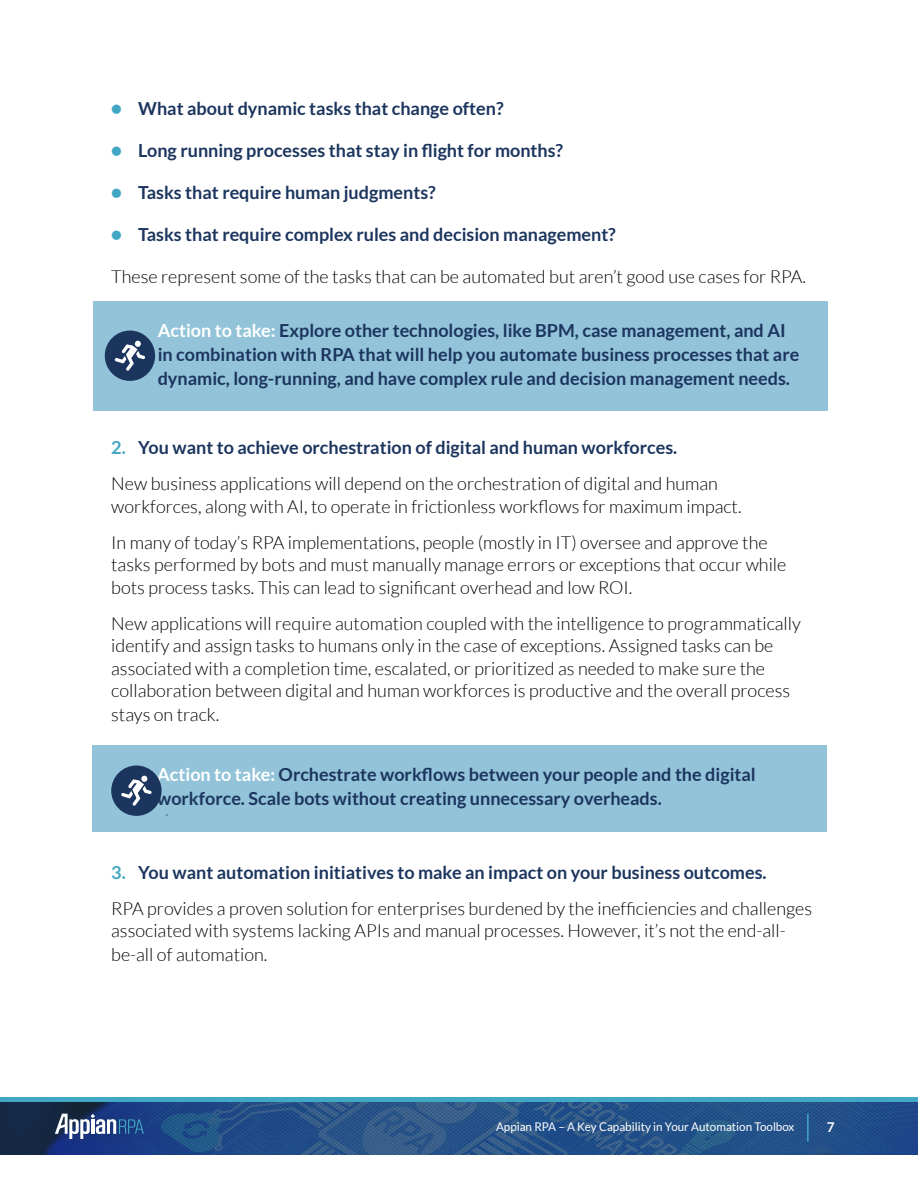
<style>
.page{position:relative;width:918px;height:1188px;background:#fff}
.page>*{position:absolute;margin:0;border:0;box-sizing:border-box;transform-origin:0 0}
.t1{font:300 18px/22.8px "Lato";color:#000}
.t2{font:700 18px/24px "Lato";color:#1c355e}
.t3{font:700 13.5px "Lato";color:#fff}
.t4{font:12px "Lato";color:#fff}
.s1{font-weight:800;color:#42a7c5}
.s2{color:#fff}
.s3{font-weight:700;color:#42a7c5}
.s4{font-weight:700;color:#1c355e}
</style>
<div class="page">
<img style="left:0;top:1102px;width:918px;height:53px">
<div style="left:0;top:1097px;width:918px;height:5px;background:#42a7c5"></div>
<hr style="left:807px;top:1114px;width:2px;height:28px;background:#42a7c5">
<div style="left:45px;top:1102px;width:109px;height:48px;background:#1c355e;opacity:.75"></div>
<svg style="left:55px;top:1114px;width:89px;height:25px"></svg>
<div style="left:93px;top:301px;width:734px;height:109px;background:#92c3d8"></div>
<div style="left:92px;top:745px;width:735px;height:86px;background:#92c3d8"></div>
<div style="left:111px;top:766px;width:51px;height:50px;background:#1c355e;border-radius:50%"></div>
<svg style="left:121px;top:776px;width:31px;height:30px"></svg>
<div style="left:105px;top:331px;width:50px;height:50px;background:#1c355e;border-radius:50%"></div>
<svg style="left:115px;top:341px;width:30px;height:30px"></svg>
<p class="t2" style="left:111px;top:96px;width:394px"><span class="s1">●</span> What about dynamic tasks that change often?</p>
<p class="t2" style="left:111px;top:138px;width:453px"><span class="s1">●</span> Long running processes that stay in flight for months?</p>
<p class="t2" style="left:111px;top:180px;width:326px"><span class="s1">●</span> Tasks that require human judgments?</p>
<p class="t2" style="left:111px;top:222px;width:506px"><span class="s1">●</span> Tasks that require complex rules and decision management?</p>
<p class="t1" style="left:111px;top:265px;width:696px">These represent some of the tasks that can be automated but aren’t good use cases for RPA.</p>
<p class="t2" style="left:158px;top:318px;width:643px"><span class="s2">Action to take:</span> Explore other technologies, like BPM, case management, and AI in combination with RPA that will help you automate business processes that are dynamic, long-running, and have complex rule and decision management needs.</p>
<p class="t1" style="left:111px;top:430px;width:608px;line-height:36px"><span class="s3">2.</span> <span class="s4">You want to achieve orchestration of digital and human workforces.<br></span>New business applications will depend on the orchestration of digital and human</p>
<p class="t1" style="left:111px;top:488px;width:658px;line-height:36px">workforces, along with AI, to operate in frictionless workflows for maximum impact.<br>In many of today’s RPA implementations, people (mostly in IT) oversee and approve the</p>
<p class="t1" style="left:111px;top:554px;width:677px">tasks performed by bots and must manually manage errors or exceptions that occur while bots process tasks. This can lead to significant overhead and low ROI.</p>
<p class="t1" style="left:111px;top:612px;width:691px">New applications will require automation coupled with the intelligence to programmatically identify and assign tasks to humans only in the case of exceptions. Assigned tasks can be associated with a completion time, escalated, or prioritized as needed to make sure the collaboration between digital and human workforces is productive and the overall process stays on track.</p>
<p class="t2" style="left:157px;top:762px;width:600px"><span class="s2">Action to take:</span> Orchestrate workflows between your people and the digital workforce. Scale bots without creating unnecessary overheads.</p>
<p class="t1" style="left:111px;top:854px;width:702px;line-height:36px"><span class="s3">3.</span> <span class="s4">You want automation initiatives to make an impact on your business outcomes.<br></span>RPA provides a proven solution for enterprises burdened by the inefficiencies and challenges</p>
<p class="t1" style="left:111px;top:919px;width:676px;line-height:24px">associated with systems lacking APIs and manual processes. However, it’s not the end-all&shy;be-all of automation.</p>
<p class="t4" style="left:496px;top:1120px;width:300px">Appian RPA – A Key Capability in Your Automation Toolbox</p>
<p class="t3" style="left:827px;top:1120px;width:9px">7</p>
</div>
